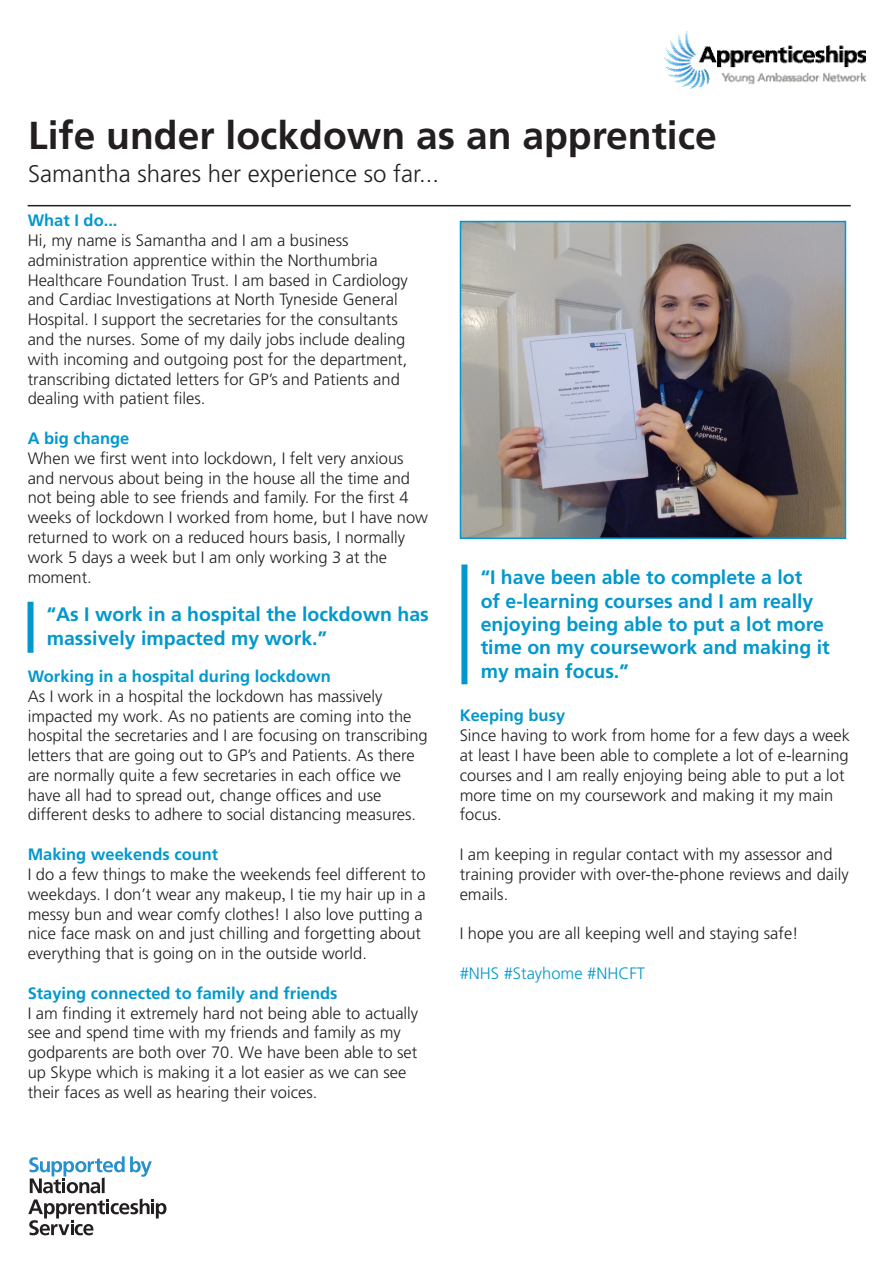
<style>
.page{position:relative;width:893px;height:1263px;background:#fff}
.page>*{position:absolute;margin:0;border:0;box-sizing:border-box;transform-origin:0 0}
.t1{font:700 39px "Frutiger";color:#231f20}
.t2{font:300 24px "Frutiger";color:#231f20}
.t3{font:700 19.5px/23.4px "Frutiger";color:#0398cc}
.t4{font:300 16.5px/19.8px "Frutiger";color:#231f20}
.t5{font:700 16.5px "Frutiger";color:#0398cc}
.t6{font:300 16.5px "Frutiger";color:#0398cc}
.s1{font-weight:700;color:#0398cc}
.s2{font-family:"Minion Pro";font-weight:400}
</style>
<div class="page">
<hr style="left:28px;top:205px;width:823px;height:1px;background:#231f20">
<svg style="left:28px;top:1156px;width:138px;height:79px"></svg>
<img style="left:664px;top:31px;width:202px;height:58px">
<img style="left:463px;top:224px;width:380px;height:312px">
<div style="left:460px;top:221px;width:386px;height:318px;border:2px solid #0398cc"></div>
<div style="left:28px;top:602px;width:6px;height:51px;background:#0398cc"></div>
<div style="left:461px;top:564px;width:6px;height:120px;background:#0398cc"></div>
<p class="t1" style="left:28px;top:113px;width:690px">Life under lockdown as an apprentice</p>
<p class="t2" style="left:28px;top:161px;width:412px">Samantha shares her experience so far...</p>
<p class="t5" style="left:28px;top:211px;width:91px">What I do...</p>
<p class="t4" style="left:28px;top:230px;width:382px">Hi, my name is Samantha and I am a business administration apprentice within the Northumbria Healthcare Foundation Trust. I am based in Cardiology and Cardiac Investigations at North Tyneside General Hospital. I support the secretaries for the consultants and the nurses. Some of my daily jobs include dealing with incoming and outgoing post for the department, transcribing dictated letters for GP’s and Patients and dealing with patient files.</p>
<p class="t5" style="left:28px;top:429px;width:103px">A big change</p>
<p class="t4" style="left:28px;top:448px;width:402px">When we first went into lockdown, I felt very anxious and nervous about being in the house all the time and not being able to see friends and family. For the first 4 weeks of lockdown I worked from home, but I have now returned to work on a reduced hours basis, I normally work 5 days a week but I am only working 3 at the moment.</p>
<p class="t3" style="left:47px;top:603px;width:384px">“As I work in a hospital the lockdown has massively impacted my work.”</p>
<p class="t4" style="left:28px;top:666px;width:402px"><span class="s1">Working in a hospital during lockdown<br></span>As I work in a hospital the lockdown has massively impacted my work. As no patients are coming into the hospital the secretaries and I are focusing on transcribing letters that are going out to GP’s and Patients. As there are normally quite a few secretaries in each office we have all had to spread out, change offices and use different desks to adhere to social distancing measures.</p>
<p class="t4" style="left:28px;top:844px;width:399px"><span class="s1">Making weekends count<br></span>I do a few things to make the weekends feel different to weekdays. I don’t wear any makeup<span class="s2">,</span> I tie my hair up in a messy bun and wear comfy clothes! I also love putting a nice face mask on and just chilling and forgetting about everything that is going on in the outside world.</p>
<p class="t4" style="left:28px;top:983px;width:392px"><span class="s1">Staying connected to family and friends<br></span>I am finding it extremely hard not being able to actually see and spend time with my friends and family as my godparents are both over 70. We have been able to set up Skype which is making it a lot easier as we can see their faces as well as hearing their voices.</p>
<p class="t3" style="left:481px;top:566px;width:350px">“I have been able to complete a lot<br>of e-learning courses and I am really enjoying being able to put a lot more time on my coursework and making it my main focus.”</p>
<p class="t5" style="left:460px;top:706px;width:107px">Keeping busy</p>
<p class="t4" style="left:460px;top:725px;width:392px">Since having to work from home for a few days a week at least I have been able to complete a lot of e-learning courses and I am really enjoying being able to put a lot more time on my coursework and making it my main focus.</p>
<p class="t4" style="left:460px;top:844px;width:391px">I am keeping in regular contact with my assessor and training provider with over-the-phone reviews and daily emails.</p>
<p class="t4" style="left:460px;top:923px;width:340px">I hope you are all keeping well and staying safe!</p>
<p class="t6" style="left:460px;top:964px;width:187px">#NHS #Stayhome #NHCFT</p>
</div>
